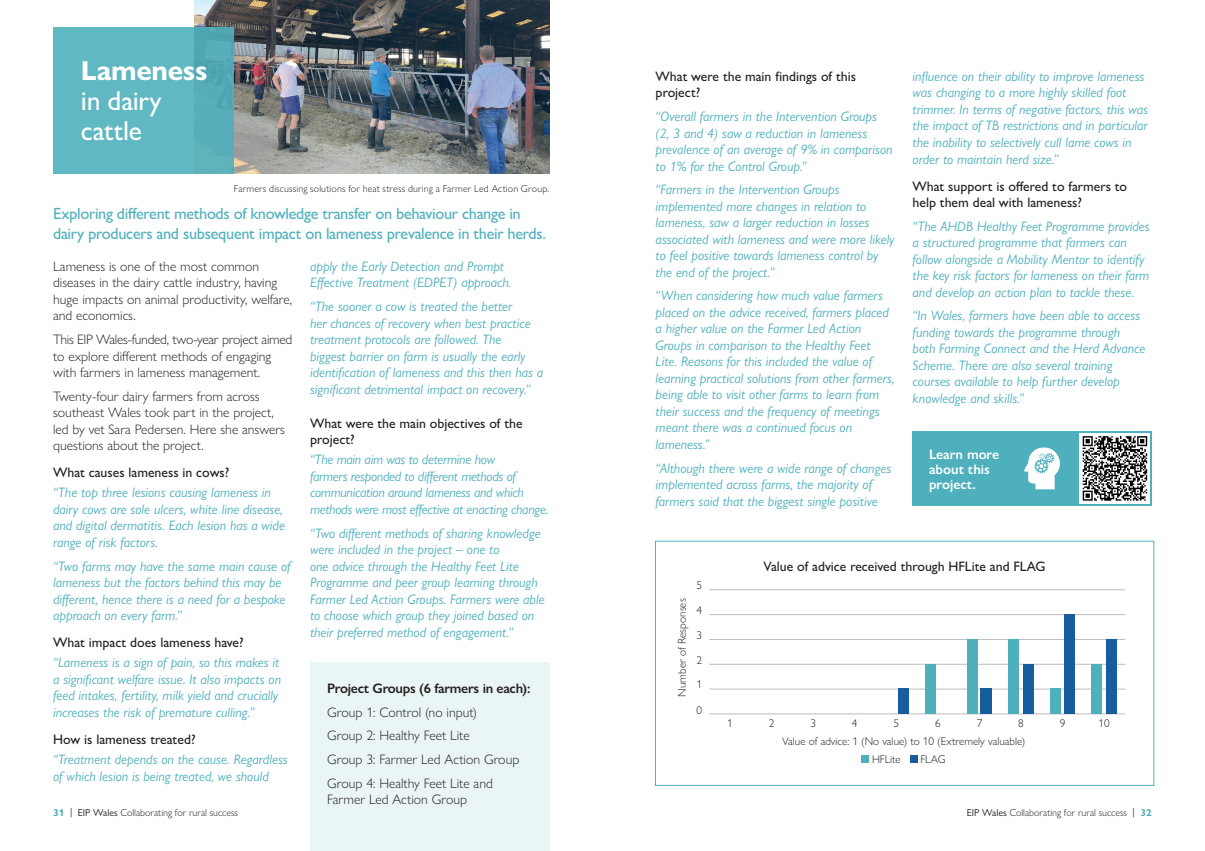
<style>
.page{position:relative;width:1205px;height:851px;background:#fff}
.page>*{position:absolute;margin:0;border:0;box-sizing:border-box;transform-origin:0 0}
.t1{font:500 27.5px/30px "Gill Sans Nova";letter-spacing:-.01em;color:#fff}
.t2{font:500 16.25px/19.5px "Gill Sans Nova";letter-spacing:-.02em;color:#4fb0bd}
.t3{font:italic 13.75px/16.5px "Gill Sans Nova";color:#4fb0bd}
.t4{font:300 13.75px/16.5px "Gill Sans Nova";color:#231f20}
.t5{font:500 13.75px/16.5px "Gill Sans Nova";color:#231f20}
.t6{font:italic 13.75px/16.5px "Gill Sans Nova";letter-spacing:-.02em;color:#4fb0bd}
.t7{font:600 13.75px "Gill Sans Nova";letter-spacing:-.02em;color:#231f20}
.t8{font:600 13.75px/15px "Gill Sans Nova";color:#fff}
.t9{font:300 11.25px "Gill Sans Nova";color:#231f20}
.t10{font:300 10px "Gill Sans Nova";letter-spacing:.01em;color:#231f20}
.s1{font-weight:700}
.s2{font-weight:700;color:#4fb0bd}
.s3{font-weight:400}
</style>
<div class="page">
<div style="left:912px;top:431px;width:240px;height:75px;background:#4fb0bd"></div>
<svg style="left:1024px;top:447px;width:36px;height:42px"></svg>
<div style="left:1080px;top:433px;width:70px;height:70px;background:linear-gradient(to right,#fff,#fff)"></div>
<svg style="left:1082px;top:436px;width:65px;height:64px"></svg>
<img style="left:195px;top:0;width:354px;height:174px">
<div style="left:53px;top:27px;width:181px;height:147px;background:linear-gradient(to right,#63bcc7,#58afba)"></div>
<div style="left:655px;top:540px;width:499px;height:245px;background:#fff;border:1px solid #4fb0bd"></div>
<div style="left:862px;top:755px;width:7px;height:7px;background:#4fb0bd"></div>
<div style="left:910px;top:755px;width:7px;height:7px;background:#175d9e"></div>
<hr style="left:709px;top:589px;width:416px;height:1px;background:#bcbdc0">
<hr style="left:709px;top:614px;width:416px;height:1px;background:#bcbdc0">
<hr style="left:709px;top:639px;width:416px;height:1px;background:#bcbdc0">
<hr style="left:709px;top:663px;width:416px;height:1px;background:#bcbdc0">
<hr style="left:709px;top:688px;width:416px;height:1px;background:#bcbdc0">
<hr style="left:709px;top:713px;width:416px;height:1px;background:#bcbdc0">
<div style="left:980px;top:687px;width:11px;height:26px;background:#175d9e"></div>
<div style="left:967px;top:639px;width:11px;height:74px;background:#4fb0bd"></div>
<div style="left:898px;top:687px;width:11px;height:26px;background:#175d9e"></div>
<div style="left:925px;top:663px;width:11px;height:50px;background:#4fb0bd"></div>
<div style="left:981px;top:687px;width:11px;height:26px;background:#175d9e"></div>
<div style="left:1023px;top:663px;width:10px;height:50px;background:#175d9e"></div>
<div style="left:1008px;top:639px;width:11px;height:74px;background:#4fb0bd"></div>
<div style="left:1064px;top:613px;width:11px;height:100px;background:#175d9e"></div>
<div style="left:1050px;top:687px;width:10px;height:26px;background:#4fb0bd"></div>
<div style="left:1106px;top:639px;width:11px;height:74px;background:#175d9e"></div>
<div style="left:1091px;top:663px;width:11px;height:50px;background:#4fb0bd"></div>
<div style="left:310px;top:662px;width:239px;height:188px;background:#eaf5f6"></div>
<p class="t1" style="left:81px;top:55px;width:128px"><span class="s1">Lameness </span>in dairy cattle</p>
<p class="t5" style="left:656px;top:68px;width:202px">What were the main findings of this project?</p>
<p class="t3" style="left:656px;top:108px;width:238px">“Overall farmers in the Intervention Groups (2, 3 and 4) saw a reduction in lameness prevalence of an average of 9% in comparison to 1% for the Control Group.”</p>
<p class="t3" style="left:656px;top:181px;width:240px">“Farmers in the Intervention Groups implemented more changes in relation to lameness, saw a larger reduction in losses associated with lameness and were more likely to feel positive towards lameness control by the end of the project.”</p>
<p class="t3" style="left:656px;top:287px;width:241px">“When considering how much value farmers placed on the advice received, farmers placed a higher value on the Farmer Led Action Groups in comparison to the Healthy Feet Lite. Reasons for this included the value of learning practical solutions from other farmers, being able to visit other farms to learn from their success and the frequency of meetings meant there was a continued focus on lameness.”</p>
<p class="t3" style="left:656px;top:459px;width:237px">“Although there were a wide range of changes implemented across farms, the majority of farmers said that the biggest single positive</p>
<p class="t3" style="left:912px;top:68px;width:237px">influence on their ability to improve lameness was changing to a more highly skilled foot trimmer. In terms of negative factors, this was the impact of TB restrictions and in particular the inability to selectively cull lame cows in order to maintain herd size.”</p>
<p class="t5" style="left:912px;top:177px;width:216px">What support is offered to farmers to help them deal with lameness?</p>
<p class="t3" style="left:912px;top:217px;width:239px">“The AHDB Healthy Feet Programme provides a structured programme that farmers can follow alongside a Mobility Mentor to identify the key risk factors for lameness on their farm and develop an action plan to tackle these.</p>
<p class="t3" style="left:912px;top:307px;width:234px">“In Wales, farmers have been able to access funding towards the programme through both Farming Connect and the Herd Advance Scheme. There are also several training courses available to help further develop knowledge and skills.”</p>
<p class="t10" style="left:234px;top:182px;width:317px">Farmers discussing solutions for heat stress during a Farmer Led Action Group.</p>
<p class="t2" style="left:53px;top:204px;width:494px">Exploring different methods of knowledge transfer on behaviour change in dairy producers and subsequent impact on lameness prevalence in their herds.</p>
<p class="t4" style="left:53px;top:258px;width:241px">Lameness is one of the most common diseases in the dairy cattle industry, having huge impacts on animal productivity, welfare, and economics.</p>
<p class="t4" style="left:53px;top:331px;width:241px">This EIP Wales-funded, two-year project aimed to explore different methods of engaging with farmers in lameness management.</p>
<p class="t4" style="left:53px;top:387px;width:233px">Twenty-four dairy farmers from across southeast Wales took part in the project, led by vet Sara Pedersen. Here she answers questions about the project.</p>
<p class="t5" style="left:53px;top:464px;width:178px">What causes lameness in cows?</p>
<p class="t3" style="left:53px;top:484px;width:233px">“The top three lesions causing lameness in dairy cows are sole ulcers, white line disease, and digital dermatitis. Each lesion has a wide range of risk factors.</p>
<p class="t3" style="left:53px;top:557px;width:239px">“Two farms may have the same main cause of lameness but the factors behind this may be different, hence there is a need for a bespoke approach on every farm.”</p>
<p class="t5" style="left:53px;top:634px;width:192px">What impact does lameness have?</p>
<p class="t3" style="left:53px;top:654px;width:229px">“Lameness is a sign of pain, so this makes it a significant welfare issue. It also impacts on feed intakes, fertility, milk yield and crucially increases the risk of premature culling.”</p>
<p class="t5" style="left:53px;top:730px;width:144px">How is lameness treated?</p>
<p class="t3" style="left:53px;top:750px;width:236px">“Treatment depends on the cause. Regardless of which lesion is being treated, we should</p>
<p class="t3" style="left:310px;top:258px;width:203px">apply the Early Detection and Prompt<br>Effective Treatment (EDPET) approach.</p>
<p class="t3" style="left:310px;top:298px;width:235px">“The sooner a cow is treated the better<br>her chances of recovery when best practice treatment protocols are followed. The<br>biggest barrier on farm is usually the early identification of lameness and this then has a significant detrimental impact on recovery.”</p>
<p class="t5" style="left:310px;top:414px;width:214px">What were the main objectives of the project?</p>
<p class="t6" style="left:310px;top:451px;width:240px">“The main aim was to determine how<br>farmers responded to different methods of communication around lameness and which methods were most effective at enacting change.</p>
<p class="t3" style="left:310px;top:524px;width:236px">“Two different methods of sharing knowledge were included in the project – one to<br>one advice through the Healthy Feet Lite Programme and peer group learning through Farmer Led Action Groups. Farmers were able to choose which group they joined based on their preferred method of engagement.”</p>
<p class="t8" style="left:929px;top:446px;width:72px">Learn more about this project.</p>
<p class="t5" style="left:763px;top:557px;width:284px">Value of advice received through HFLite and FLAG</p>
<p class="t9" style="left:696px;top:578px;width:7px">5</p>
<p class="t9" style="left:675px;top:696px;width:100px;rotate:-90deg">Number of Responses</p>
<p class="t9" style="left:696px;top:603px;width:7px">4</p>
<p class="t9" style="left:696px;top:628px;width:7px">3</p>
<p class="t9" style="left:696px;top:653px;width:7px">2</p>
<p class="t9" style="left:696px;top:677px;width:7px">1</p>
<p class="t7" style="left:327px;top:680px;width:205px">Project Groups (6 farmers in each):</p>
<p class="t4" style="left:327px;top:703px;width:151px">Group 1: Control (no input)</p>
<p class="t4" style="left:327px;top:727px;width:144px">Group 2: Healthy Feet Lite</p>
<p class="t4" style="left:327px;top:750px;width:194px">Group 3: Farmer Led Action Group</p>
<p class="t4" style="left:327px;top:774px;width:167px">Group 4: Healthy Feet Lite and<br>Farmer Led Action Group</p>
<p class="t9" style="left:696px;top:702px;width:7px">0</p>
<p class="t9" style="left:727px;top:716px;width:7px">1</p>
<p class="t9" style="left:769px;top:716px;width:7px">2</p>
<p class="t9" style="left:810px;top:716px;width:7px">3</p>
<p class="t9" style="left:852px;top:716px;width:7px">4</p>
<p class="t9" style="left:893px;top:716px;width:7px">5</p>
<p class="t9" style="left:935px;top:716px;width:7px">6</p>
<p class="t9" style="left:976px;top:716px;width:7px">7</p>
<p class="t9" style="left:1018px;top:716px;width:7px">8</p>
<p class="t9" style="left:1060px;top:716px;width:7px">9</p>
<p class="t9" style="left:1098px;top:716px;width:13px">10</p>
<p class="t9" style="left:782px;top:734px;width:245px">Value of advice: 1 (No value) to 10 (Extremely valuable)</p>
<p class="t9" style="left:872px;top:752px;width:30px">HFLite</p>
<p class="t9" style="left:920px;top:752px;width:27px">FLAG</p>
<p class="t10" style="left:53px;top:805px;width:186px"><span class="s2">31</span> <span class="s3">| EIP Wales</span> Collaborating for rural success</p>
<p class="t10" style="left:967px;top:805px;width:186px"><span class="s3">EIP Wales</span> Collaborating for rural success <span class="s3">|</span> <span class="s2">32</span></p>
</div>
